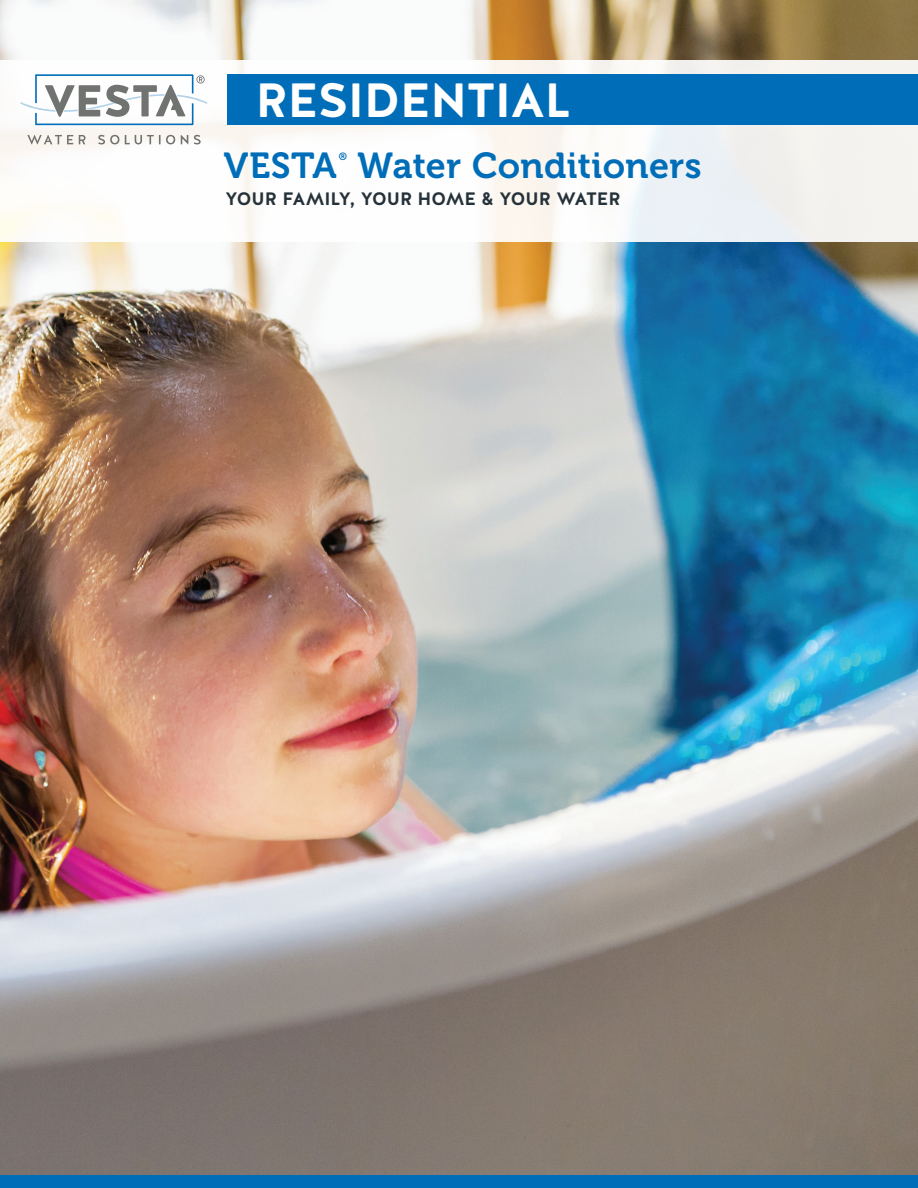
<style>
.page{position:relative;width:918px;height:1188px;background:#fff}
.page>*{position:absolute;margin:0;border:0;box-sizing:border-box;transform-origin:0 0}
.HEADLINE{font:700 48px "Halis R";letter-spacing:-.01em;color:#fff}
.SUBHEAD{font:36px "Museo 700";letter-spacing:.01em;color:#006db8}
.SUB_SUBHEAD{font:700 18px "Halis R";letter-spacing:-.005em;color:#26323a}
.SUBHEAD-2{font:10.5px "Museo 700";color:#006db8}
</style>
<div class="page">
<img style="left:0;top:0;width:918px;height:1176px">
<div style="left:0;top:60px;width:918px;height:181px;background:#fff"></div>
<div style="left:0;top:1176px;width:918px;height:12px;background:#006db8"></div>
<div style="left:227px;top:74px;width:691px;height:51px;background:#006db8"></div>
<svg style="left:20px;top:74px;width:187px;height:51px"></svg>
<svg style="left:27px;top:135px;width:46px;height:9px"></svg>
<svg style="left:79px;top:135px;width:7px;height:9px"></svg>
<svg style="left:98px;top:135px;width:21px;height:9px"></svg>
<svg style="left:125px;top:135px;width:50px;height:9px"></svg>
<svg style="left:181px;top:135px;width:7px;height:9px"></svg>
<svg style="left:194px;top:135px;width:7px;height:9px"></svg>
<p class="HEADLINE" style="left:255px;top:69px;width:318px">RESIDENTIAL</p>
<p class="SUBHEAD" style="left:224px;top:145px;width:114px">VESTA</p>
<p class="SUBHEAD-2" style="left:339px;top:150px;width:10px">®</p>
<p class="SUBHEAD" style="left:358px;top:145px;width:346px">Water Conditioners</p>
<p class="SUB_SUBHEAD" style="left:226px;top:187px;width:396px">YOUR FAMILY, YOUR HOME &amp; YOUR WATER</p>
</div>
